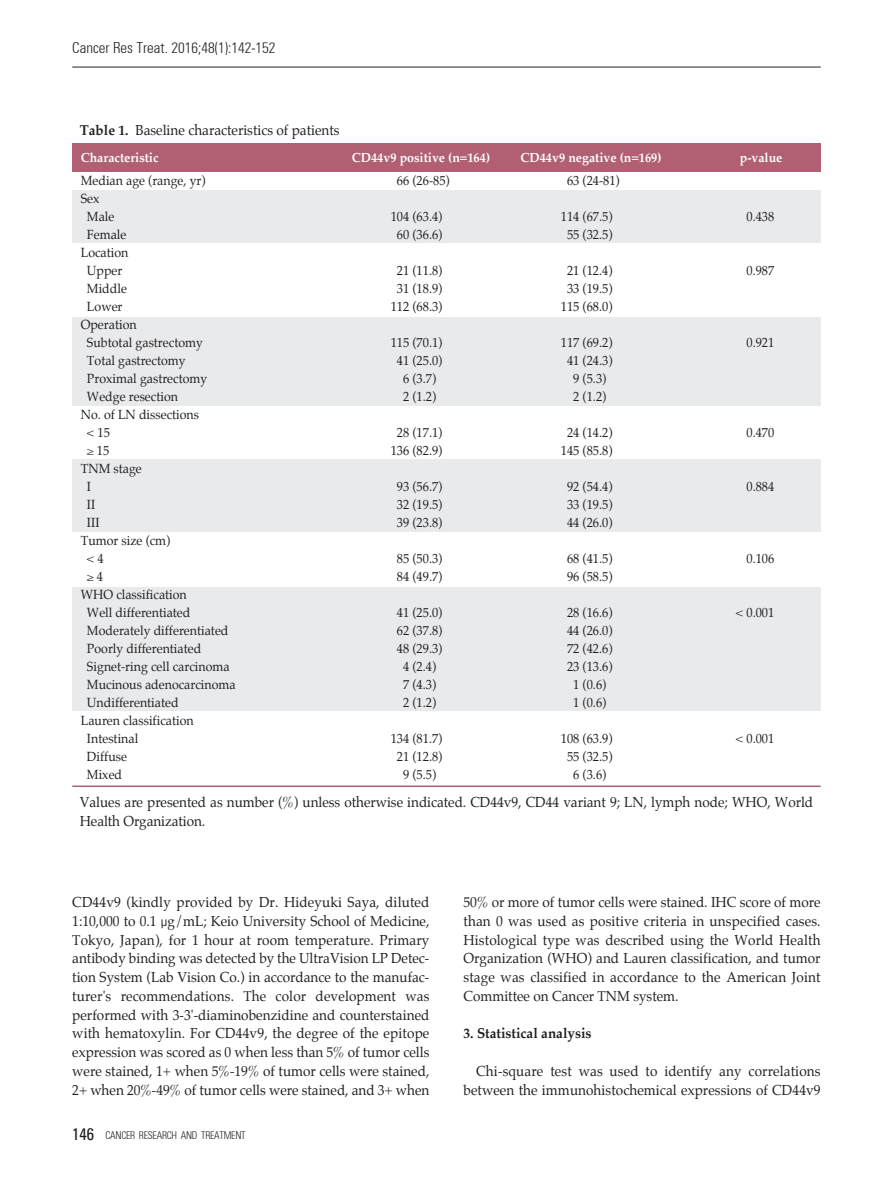
<style>
.page{position:relative;width:893px;height:1191px;background:#fff}
.page>*{position:absolute;margin:0;border:0;box-sizing:border-box;transform-origin:0 0}
.t1{font:300 condensed 15px "Univers";color:#231f20}
.t2{font:14.25px/18.8px "Palatino";color:#231f20;text-align:justify;scale:.95 1}
.t3{font:700 14.25px "Palatino";color:#231f20;scale:.95 1}
.t4{font:13.05px/18px "Palatino";color:#231f20;scale:.95 1}
.t5{font:700 13.05px "Palatino";color:#fff;scale:.95 1}
.t6{font:300 condensed 10.5px "Univers";letter-spacing:-.025em;color:#231f20;scale:.95 1}
.s1{font-weight:700}
.s2{font-family:"Franklin Gothic";font-size:13.05px}
.s3{font-weight:400;font-size:16.5px}
</style>
<div class="page">
<hr style="left:72px;top:67px;width:749px;height:1px;background:#231f20">
<div style="left:72px;top:144px;width:749px;height:28px;background:#b06072"></div>
<div style="left:72px;top:190px;width:749px;height:53px;background:#e9eaeb"></div>
<div style="left:72px;top:317px;width:749px;height:89px;background:#e9eaeb"></div>
<div style="left:72px;top:459px;width:749px;height:72px;background:#e9eaeb"></div>
<div style="left:72px;top:587px;width:749px;height:123px;background:#e9eaeb"></div>
<hr style="left:72px;top:785px;width:749px;height:2px;background:#b06072">
<p class="t1" style="left:72px;top:39px;width:205px">Cancer Res Treat. 2016;48(1):142-152</p>
<p class="t2" style="left:80px;top:122px;width:275px"><span class="s1">Table 1.</span> Baseline characteristics of patients</p>
<p class="t5" style="left:81px;top:152px;width:83px">Characteristic</p>
<p class="t5" style="left:352px;top:152px;width:147px">CD44v9 positive (n=164)</p>
<p class="t5" style="left:520px;top:152px;width:150px">CD44v9 negative (n=169)</p>
<p class="t5" style="left:740px;top:152px;width:46px">p-value</p>
<p class="t4" style="left:81px;top:172px;width:133px">Median age (range, yr)</p>
<p class="t4" style="left:397px;top:172px;width:57px">66 (26-85)</p>
<p class="t4" style="left:567px;top:172px;width:57px">63 (24-81)</p>
<p class="t4" style="left:87px;top:190px;width:30px;text-indent:-6px">Sex<br>Male</p>
<p class="t4" style="left:391px;top:208px;width:56px">104 (63.4)</p>
<p class="t4" style="left:561px;top:208px;width:56px">114 (67.5)</p>
<p class="t4" style="left:746px;top:208px;width:31px">0.438</p>
<p class="t4" style="left:87px;top:226px;width:43px">Female</p>
<p class="t4" style="left:397px;top:226px;width:49px">60 (36.6)</p>
<p class="t4" style="left:567px;top:226px;width:49px">55 (32.5)</p>
<p class="t4" style="left:81px;top:244px;width:52px;text-align:center">Location<br>Upper</p>
<p class="t4" style="left:397px;top:262px;width:49px">21 (11.8)</p>
<p class="t4" style="left:567px;top:262px;width:49px">21 (12.4)</p>
<p class="t4" style="left:746px;top:262px;width:31px">0.987</p>
<p class="t4" style="left:87px;top:280px;width:44px">Middle</p>
<p class="t4" style="left:397px;top:280px;width:49px">31 (18.9)</p>
<p class="t4" style="left:567px;top:280px;width:49px">33 (19.5)</p>
<p class="t4" style="left:87px;top:298px;width:39px">Lower</p>
<p class="t4" style="left:391px;top:298px;width:56px">112 (68.3)</p>
<p class="t4" style="left:561px;top:298px;width:56px">115 (68.0)</p>
<p class="t4" style="left:87px;top:316px;width:124px;text-indent:-6px">Operation<br>Subtotal gastrectomy</p>
<p class="t4" style="left:391px;top:334px;width:56px">115 (70.1)</p>
<p class="t4" style="left:561px;top:334px;width:56px">117 (69.2)</p>
<p class="t4" style="left:746px;top:334px;width:31px">0.921</p>
<p class="t4" style="left:87px;top:352px;width:105px">Total gastrectomy</p>
<p class="t4" style="left:397px;top:352px;width:49px">41 (25.0)</p>
<p class="t4" style="left:567px;top:352px;width:49px">41 (24.3)</p>
<p class="t4" style="left:87px;top:370px;width:128px">Proximal gastrectomy</p>
<p class="t4" style="left:403px;top:370px;width:36px">6 (3.7)</p>
<p class="t4" style="left:573px;top:370px;width:36px">9 (5.3)</p>
<p class="t4" style="left:87px;top:388px;width:97px">Wedge resection</p>
<p class="t4" style="left:403px;top:388px;width:36px">2 (1.2)</p>
<p class="t4" style="left:573px;top:388px;width:36px">2 (1.2)</p>
<p class="t4" style="left:87px;top:406px;width:119px;text-indent:-6px">No. of LN dissections &lt; 15</p>
<p class="t4" style="left:397px;top:424px;width:49px">28 (17.1)</p>
<p class="t4" style="left:567px;top:424px;width:49px">24 (14.2)</p>
<p class="t4" style="left:746px;top:424px;width:31px">0.470</p>
<p class="t4" style="left:87px;top:442px;width:25px">" 15</p>
<p class="t4" style="left:391px;top:442px;width:56px">136 (82.9)</p>
<p class="t4" style="left:561px;top:442px;width:56px">145 (85.8)</p>
<p class="t4" style="left:87px;top:460px;width:59px;text-indent:-6px">TNM stage<br>I</p>
<p class="t4" style="left:397px;top:478px;width:49px">93 (56.7)</p>
<p class="t4" style="left:567px;top:478px;width:49px">92 (54.4)</p>
<p class="t4" style="left:746px;top:478px;width:31px">0.884</p>
<p class="t4" style="left:87px;top:496px;width:10px">II</p>
<p class="t4" style="left:397px;top:496px;width:49px">32 (19.5)</p>
<p class="t4" style="left:567px;top:496px;width:49px">33 (19.5)</p>
<p class="t4" style="left:87px;top:514px;width:15px">III</p>
<p class="t4" style="left:397px;top:514px;width:49px">39 (23.8)</p>
<p class="t4" style="left:567px;top:514px;width:49px">44 (26.0)</p>
<p class="t4" style="left:87px;top:532px;width:89px;text-indent:-6px">Tumor size (cm) &lt;4</p>
<p class="t4" style="left:397px;top:550px;width:49px">85 (50.3)</p>
<p class="t4" style="left:567px;top:550px;width:49px">68 (41.5)</p>
<p class="t4" style="left:746px;top:550px;width:31px">0.106</p>
<p class="t4" style="left:87px;top:568px;width:18px">"4</p>
<p class="t4" style="left:397px;top:568px;width:49px">84 (49.7)</p>
<p class="t4" style="left:567px;top:568px;width:49px">96 (58.5)</p>
<p class="t4" style="left:81px;top:586px;width:117px;text-align:center">WHO classification<br>Well differentiated</p>
<p class="t4" style="left:397px;top:604px;width:49px">41 (25.0)</p>
<p class="t4" style="left:567px;top:604px;width:49px">28 (16.6)</p>
<p class="t4" style="left:736px;top:604px;width:42px">&lt; 0.001</p>
<p class="t4" style="left:87px;top:622px;width:150px">Moderately differentiated</p>
<p class="t4" style="left:397px;top:622px;width:49px">62 (37.8)</p>
<p class="t4" style="left:567px;top:622px;width:49px">44 (26.0)</p>
<p class="t4" style="left:87px;top:640px;width:122px">Poorly differentiated</p>
<p class="t4" style="left:397px;top:640px;width:49px">48 (29.3)</p>
<p class="t4" style="left:567px;top:640px;width:49px">72 (42.6)</p>
<p class="t4" style="left:87px;top:658px;width:152px">Signet-ring cell carcinoma</p>
<p class="t4" style="left:403px;top:658px;width:36px">4 (2.4)</p>
<p class="t4" style="left:567px;top:658px;width:49px">23 (13.6)</p>
<p class="t4" style="left:87px;top:676px;width:158px">Mucinous adenocarcinoma</p>
<p class="t4" style="left:403px;top:676px;width:36px">7 (4.3)</p>
<p class="t4" style="left:573px;top:676px;width:36px">1 (0.6)</p>
<p class="t4" style="left:87px;top:694px;width:98px">Undifferentiated</p>
<p class="t4" style="left:403px;top:694px;width:36px">2 (1.2)</p>
<p class="t4" style="left:573px;top:694px;width:36px">1 (0.6)</p>
<p class="t4" style="left:87px;top:712px;width:114px;text-indent:-6px">Lauren classification<br>Intestinal</p>
<p class="t4" style="left:391px;top:730px;width:56px">134 (81.7)</p>
<p class="t4" style="left:561px;top:730px;width:56px">108 (63.9)</p>
<p class="t4" style="left:736px;top:730px;width:42px">&lt; 0.001</p>
<p class="t4" style="left:87px;top:748px;width:44px">Diffuse</p>
<p class="t4" style="left:397px;top:748px;width:49px">21 (12.8)</p>
<p class="t4" style="left:567px;top:748px;width:49px">55 (32.5)</p>
<p class="t4" style="left:87px;top:766px;width:39px">Mixed</p>
<p class="t4" style="left:403px;top:766px;width:36px">9 (5.5)</p>
<p class="t4" style="left:573px;top:766px;width:36px">6 (3.6)</p>
<p class="t2" style="left:80px;top:794px;width:773px">Values are presented as number (%) unless otherwise indicated. CD44v9, CD44 variant 9; LN, lymph node; WHO, World<br>Health Organization.</p>
<p class="t2" style="left:72px;top:893px;width:377px">CD44v9 (kindly provided by Dr. Hideyuki Saya, diluted 1:10,000 to 0.1 <span class="s2">µ</span>g/mL; Keio University School of Medicine, Tokyo, Japan), for 1 hour at room temperature. Primary antibody binding was detected by the UltraVision LP Detec&shy;tion System (Lab Vision Co.) in accordance to the manufac&shy;turer's recommendations. The color development was performed with 3-3'-diaminobenzidine and counterstained with hematoxylin. For CD44v9, the degree of the epitope expression was scored as 0 when less than 5% of tumor cells were stained, 1+ when 5%-19% of tumor cells were stained, 2+ when 20%-49% of tumor cells were stained, and 3+ when</p>
<p class="t2" style="left:463px;top:893px;width:377px">50% or more of tumor cells were stained. IHC score of more than 0 was used as positive criteria in unspecified cases.<br>Histological type was described using the World Health Organization (WHO) and Lauren classification, and tumor stage was classified in accordance to the American Joint Committee on Cancer TNM system.</p>
<p class="t3" style="left:463px;top:1026px;width:136px">3. Statistical analysis</p>
<p class="t2" style="left:463px;top:1062px;width:377px;text-align:right">Chi-square test was used to identify any correlations between the immunohistochemical expressions of CD44v9</p>
<p class="t6" style="left:72px;top:1129px;width:184px"><span class="s3">146</span> CANCER RESEARCH AND TREATMENT</p>
</div>
